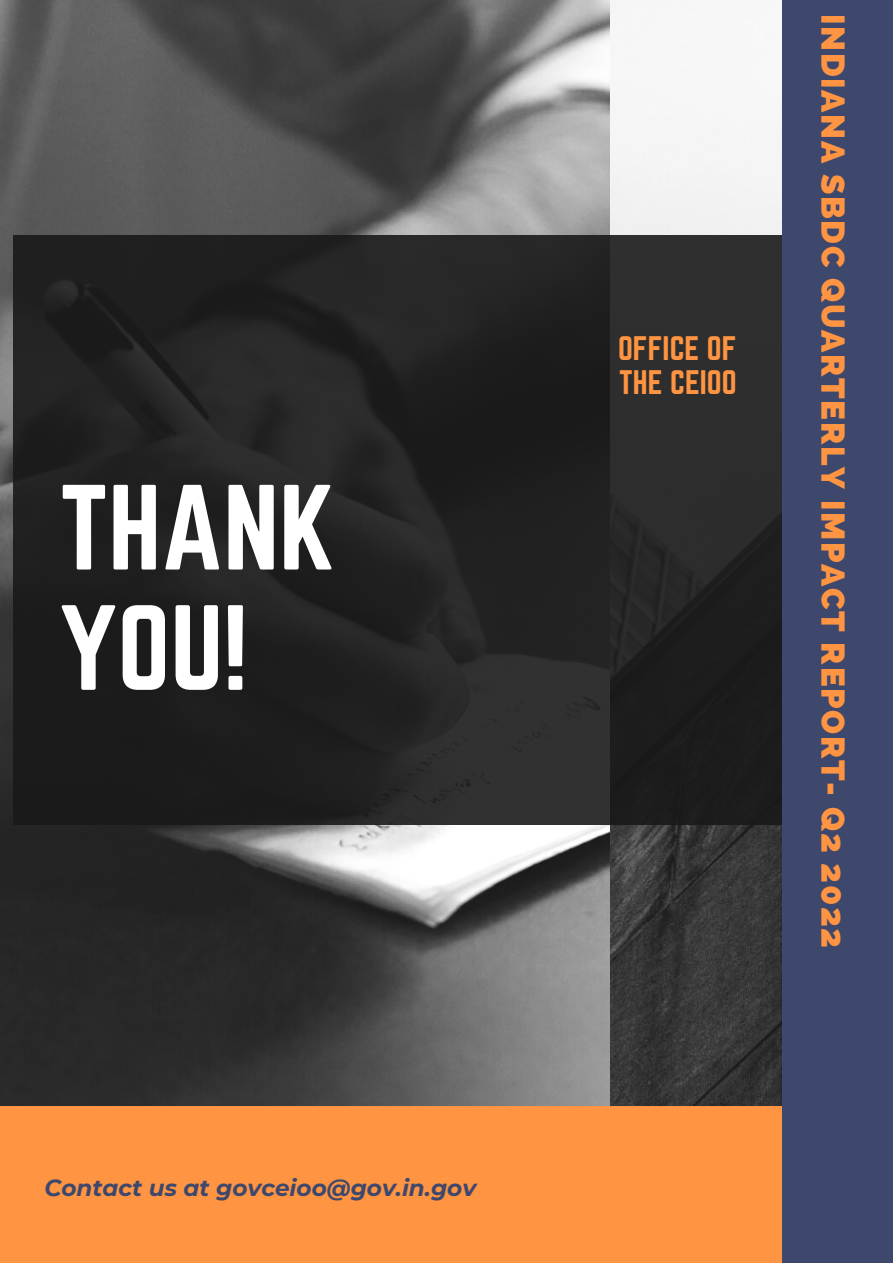
<style>
.page{position:relative;width:893px;height:1264px;background:#fff}
.page>*{position:absolute;margin:0;border:0;box-sizing:border-box;transform-origin:0 0}
.t1{font:105.75px/120.3px "Norwester";color:#fff}
.t2{font:800 33px "Raleway";letter-spacing:.05em;color:#ff9442}
.t3{font:29.7px/33.8px "Norwester";color:#ff9442}
.t4{font:italic 700 23.1px "Montserrat";color:#3e486c}
</style>
<div class="page">
<img style="left:0;top:0;width:782px;height:1106px">
<div style="left:0;top:1106px;width:892px;height:156px;background:#ff9442"></div>
<div style="left:13px;top:236px;width:770px;height:588px;background:linear-gradient(to right,#1e1e1e,#282828)"></div>
<div style="left:782px;top:0;width:110px;height:1262px;background:#3e486c"></div>
<h1 class="t1" style="left:60px;top:467px;width:277px">THANK<br>YOU!</h1>
<p class="t4" style="left:44px;top:1173px;width:433px">Contact us at govceioo@gov.in.gov</p>
<p class="t3" style="left:618px;top:331px;width:120px">OFFICE OF<br>THE CEIOO</p>
<p class="t2" style="left:852px;top:14px;width:935px;rotate:90deg">INDIANA SBDC QUARTERLY IMPACT REPORT- Q2 2022</p>
</div>
